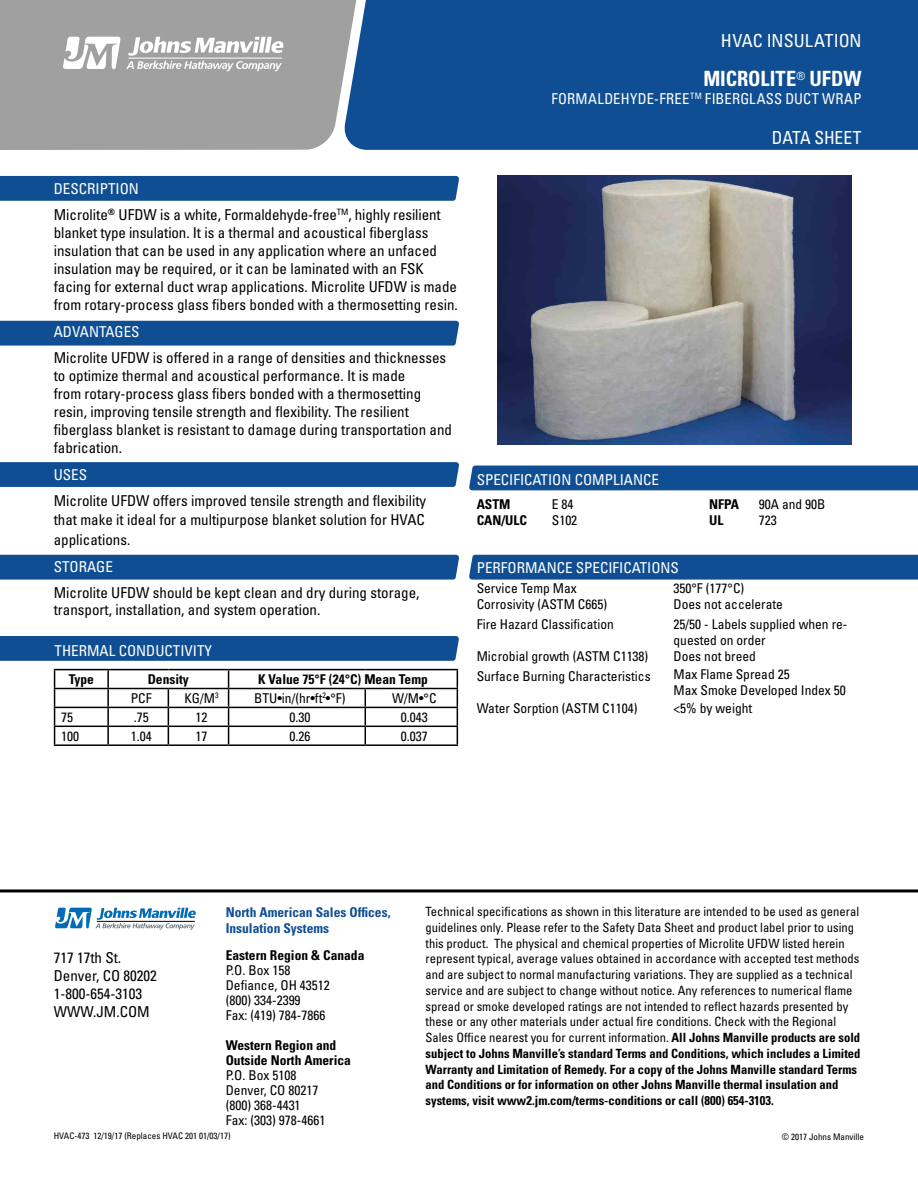
<style>
.page{position:relative;width:918px;height:1188px;background:#fff}
.page>*{position:absolute;margin:0;border:0;box-sizing:border-box;transform-origin:0 0}
.t1{font:700 condensed 21px "Univers LT Std";letter-spacing:-.005em;color:#fff}
.t2{font:condensed 18px "Univers LT Std";letter-spacing:-.005em;color:#fff}
.t3{font:condensed 15px/18px "Univers LT Std";color:#000}
.t4{font:condensed 15px "Univers LT Std";color:#fff}
.t5{font:condensed 15px "Univers LT Std";letter-spacing:.02em;color:#fff}
.t6{font:condensed 13.5px/15px "Univers LT Std";color:#000}
.t7{font:700 condensed 13.5px/15px "Univers LT Std";color:#000}
.t8{font:700 condensed 13.5px/16.2px "Univers LT Std";color:#0f4e92}
.t9{font:condensed 12.75px/15.8px "Univers LT Std";color:#000}
.t10{font:condensed 9px "Univers LT Std";color:#000}
.s1{color:#fff}
.s2{font-weight:700}
</style>
<div class="page">
<hr style="left:0;top:889px;width:918px;height:3px;background:#000">
<svg style="left:55px;top:908px;width:141px;height:22px"></svg>
<hr style="left:97px;top:921px;width:98px;height:1px;background:#000">
<img style="left:498px;top:176px;width:353px;height:269px">
<div style="left:0;top:0;width:344px;height:150px;background:#a0a0a0"></div>
<div style="left:344px;top:0;width:574px;height:150px;background:#0f4e92"></div>
<svg style="left:63px;top:37px;width:220px;height:34px"></svg>
<hr style="left:128px;top:58px;width:154px;height:1px;background:#fff">
<div style="left:0;top:176px;width:459px;height:25px;background:#0f4e92"></div>
<div style="left:0;top:321px;width:459px;height:25px;background:#0f4e92"></div>
<svg style="left:0;top:462px;width:459px;height:25px;background:#114f93"></svg>
<div style="left:0;top:555px;width:459px;height:25px;background:#0f4e92"></div>
<div style="left:0;top:636px;width:459px;height:25px;background:#0f4e92"></div>
<hr style="left:54px;top:688px;width:54px;height:1px;background:#000">
<hr style="left:108px;top:688px;width:60px;height:1px;background:#000">
<hr style="left:168px;top:688px;width:61px;height:1px;background:#000">
<hr style="left:229px;top:688px;width:136px;height:1px;background:#000">
<hr style="left:365px;top:688px;width:93px;height:1px;background:#000">
<hr style="left:54px;top:707px;width:54px;height:1px;background:#000">
<hr style="left:108px;top:707px;width:60px;height:1px;background:#000">
<hr style="left:168px;top:707px;width:61px;height:1px;background:#000">
<hr style="left:229px;top:707px;width:136px;height:1px;background:#000">
<hr style="left:365px;top:707px;width:93px;height:1px;background:#000">
<hr style="left:54px;top:726px;width:54px;height:1px;background:#000">
<hr style="left:108px;top:726px;width:60px;height:1px;background:#000">
<hr style="left:168px;top:726px;width:61px;height:1px;background:#000">
<hr style="left:229px;top:726px;width:136px;height:1px;background:#000">
<hr style="left:365px;top:726px;width:93px;height:1px;background:#000">
<hr style="left:54px;top:744px;width:54px;height:2px;background:#000">
<hr style="left:108px;top:744px;width:60px;height:2px;background:#000">
<hr style="left:168px;top:744px;width:61px;height:2px;background:#000">
<hr style="left:229px;top:744px;width:136px;height:2px;background:#000">
<hr style="left:365px;top:744px;width:93px;height:2px;background:#000">
<svg style="left:107px;top:670px;width:2px;height:74px"></svg>
<svg style="left:168px;top:689px;width:1px;height:55px"></svg>
<svg style="left:228px;top:670px;width:1px;height:74px"></svg>
<svg style="left:365px;top:689px;width:1px;height:55px"></svg>
<hr style="left:54px;top:669px;width:54px;height:1px;background:#000">
<hr style="left:108px;top:669px;width:60px;height:1px;background:#000">
<hr style="left:168px;top:669px;width:61px;height:1px;background:#000">
<hr style="left:229px;top:669px;width:136px;height:1px;background:#000">
<hr style="left:365px;top:669px;width:93px;height:1px;background:#000">
<svg style="left:54px;top:670px;width:1px;height:74px"></svg>
<svg style="left:457px;top:670px;width:1px;height:74px"></svg>
<div style="left:469px;top:466px;width:449px;height:24px;background:#0f4e92"></div>
<div style="left:469px;top:555px;width:449px;height:25px;background:#0f4e92"></div>
<p class="t3" style="left:54px;top:176px;width:388px;line-height:25.8px"><span class="s1">DESCRIPTION<br></span>Microlite<sup>®</sup> UFDW is a white, Formaldehyde-free<sup>TM</sup>, highly resilient</p>
<p class="t3" style="left:54px;top:223px;width:406px">blanket type insulation. It is a thermal and acoustical fiberglass insulation that can be used in any application where an unfaced insulation may be required, or it can be laminated with an FSK facing for external duct wrap applications. Microlite UFDW is made from rotary-process glass fibers bonded with a thermosetting resin.</p>
<p class="t4" style="left:54px;top:322px;width:87px">ADVANTAGES</p>
<p class="t3" style="left:54px;top:348px;width:400px">Microlite UFDW is offered in a range of densities and thicknesses to optimize thermal and acoustical performance. It is made<br>from rotary-process glass fibers bonded with a thermosetting resin, improving tensile strength and flexibility. The resilient fiberglass blanket is resistant to damage during transportation and fabrication.</p>
<p class="t4" style="left:54px;top:465px;width:35px">USES</p>
<p class="t3" style="left:54px;top:491px;width:374px;line-height:19.5px;text-align:justify">Microlite UFDW offers improved tensile strength and flexibility that make it ideal for a multipurpose blanket solution for HVAC applications.</p>
<p class="t4" style="left:54px;top:557px;width:61px">STORAGE</p>
<p class="t3" style="left:54px;top:584px;width:367px;line-height:16.5px">Microlite UFDW should be kept clean and dry during storage, transport, installation, and system operation.</p>
<p class="t4" style="left:55px;top:641px;width:159px">THERMAL CONDUCTIVITY</p>
<p class="t7" style="left:69px;top:672px;width:27px">Type</p>
<p class="t7" style="left:148px;top:672px;width:43px">Density</p>
<p class="t7" style="left:258px;top:672px;width:171px">K Value 75°F (24°C) Mean Temp</p>
<p class="t6" style="left:131px;top:690px;width:23px">PCF</p>
<p class="t6" style="left:184px;top:690px;width:36px">KG/M<sup>3</sup></p>
<p class="t6" style="left:254px;top:690px;width:93px">BTU•in/(hr•ft<sup>2</sup>•°F)</p>
<p class="t6" style="left:392px;top:690px;width:46px">W/M•°C</p>
<p class="t6" style="left:61px;top:709px;width:13px">75</p>
<p class="t6" style="left:134px;top:709px;width:16px">.75</p>
<p class="t6" style="left:195px;top:709px;width:13px">12</p>
<p class="t6" style="left:289px;top:709px;width:22px">0.30</p>
<p class="t6" style="left:401px;top:709px;width:28px">0.043</p>
<p class="t6" style="left:61px;top:728px;width:19px">100</p>
<p class="t6" style="left:131px;top:728px;width:22px">1.04</p>
<p class="t6" style="left:195px;top:728px;width:13px">17</p>
<p class="t6" style="left:289px;top:728px;width:22px">0.26</p>
<p class="t6" style="left:401px;top:728px;width:28px">0.037</p>
<h2 class="t2" style="left:721px;top:30px;width:142px">HVAC INSULATION</h2>
<h1 class="t1" style="left:703px;top:66px;width:160px">MICROLITE<sup>®</sup> UFDW</h1>
<p class="t5" style="left:551px;top:90px;width:312px">FORMALDEHYDE-FREE<sup>TM</sup> FIBERGLASS DUCT WRAP</p>
<h2 class="t2" style="left:772px;top:126px;width:91px">DATA SHEET</h2>
<p class="t4" style="left:477px;top:471px;width:184px">SPECIFICATION COMPLIANCE</p>
<p class="t7" style="left:477px;top:497px;width:35px">ASTM</p>
<p class="t6" style="left:552px;top:497px;width:23px">E 84</p>
<p class="t7" style="left:709px;top:497px;width:32px">NFPA</p>
<p class="t6" style="left:759px;top:497px;width:68px">90A and 90B</p>
<p class="t7" style="left:477px;top:513px;width:52px">CAN/ULC</p>
<p class="t6" style="left:552px;top:513px;width:27px">S102</p>
<p class="t7" style="left:709px;top:513px;width:16px">UL</p>
<p class="t6" style="left:759px;top:513px;width:19px">723</p>
<p class="t4" style="left:477px;top:558px;width:204px">PERFORMANCE SPECIFICATIONS</p>
<p class="t6" style="left:477px;top:580px;width:102px">Service Temp Max</p>
<p class="t6" style="left:674px;top:580px;width:72px">350°F (177°C)</p>
<p class="t6" style="left:477px;top:596px;width:132px">Corrosivity (ASTM C665)</p>
<p class="t6" style="left:674px;top:596px;width:111px">Does not accelerate</p>
<p class="t6" style="left:477px;top:616px;width:139px">Fire Hazard Classification</p>
<p class="t6" style="left:674px;top:616px;width:175px;line-height:16.2px">25/50 - Labels supplied when re&shy;quested on order</p>
<p class="t6" style="left:477px;top:648px;width:173px">Microbial growth (ASTM C1138)</p>
<p class="t6" style="left:674px;top:648px;width:84px">Does not breed</p>
<p class="t6" style="left:477px;top:668px;width:175px">Surface Burning Characteristics</p>
<p class="t6" style="left:674px;top:666px;width:174px;line-height:16.2px">Max Flame Spread 25<br>Max Smoke Developed Index 50</p>
<p class="t6" style="left:477px;top:701px;width:162px">Water Sorption (ASTM C1104)</p>
<p class="t6" style="left:674px;top:701px;width:80px">&lt;5% by weight</p>
<p class="t3" style="left:54px;top:949px;width:105px">717 17th St.<br>Denver, CO 80202<br>1-800-654-3103<br>WWW.JM.COM</p>
<p class="t8" style="left:226px;top:904px;width:166px">North American Sales Offices,<br>Insulation Systems</p>
<p class="t7" style="left:226px;top:948px;width:140px">Eastern Region &amp; Canada</p>
<p class="t6" style="left:226px;top:963px;width:106px">P.O. Box 158<br>Defiance, OH 43512 (800) 334-2399<br>Fax: (419) 784-7866</p>
<p class="t7" style="left:226px;top:1038px;width:127px">Western Region and<br>Outside North America</p>
<p class="t6" style="left:226px;top:1067px;width:101px">P.O. Box 5108<br>Denver, CO 80217 (800) 368-4431<br>Fax: (303) 978-4661</p>
<p class="t10" style="left:54px;top:1130px;width:178px">HVAC-473 12/19/17 (Replaces HVAC 201 01/03/17)</p>
<p class="t9" style="left:426px;top:904px;width:436px">Technical specifications as shown in this literature are intended to be used as general guidelines only. Please refer to the Safety Data Sheet and product label prior to using this product. The physical and chemical properties of Microlite UFDW listed herein represent typical, average values obtained in accordance with accepted test methods and are subject to normal manufacturing variations. They are supplied as a technical service and are subject to change without notice. Any references to numerical flame spread or smoke developed ratings are not intended to reflect hazards presented by these or any other materials under actual fire conditions. Check with the Regional Sales Office nearest you for current information. <span class="s2">All Johns Manville products are sold subject to Johns Manville’s standard Terms and Conditions, which includes a Limited Warranty and Limitation of Remedy. For a copy of the Johns Manville standard Terms and Conditions or for information on other Johns Manville thermal insulation and systems, visit www2.jm.com/terms-conditions or call (800) 654-3103.</span></p>
<p class="t10" style="left:782px;top:1131px;width:84px">© 2017 Johns Manville</p>
</div>
